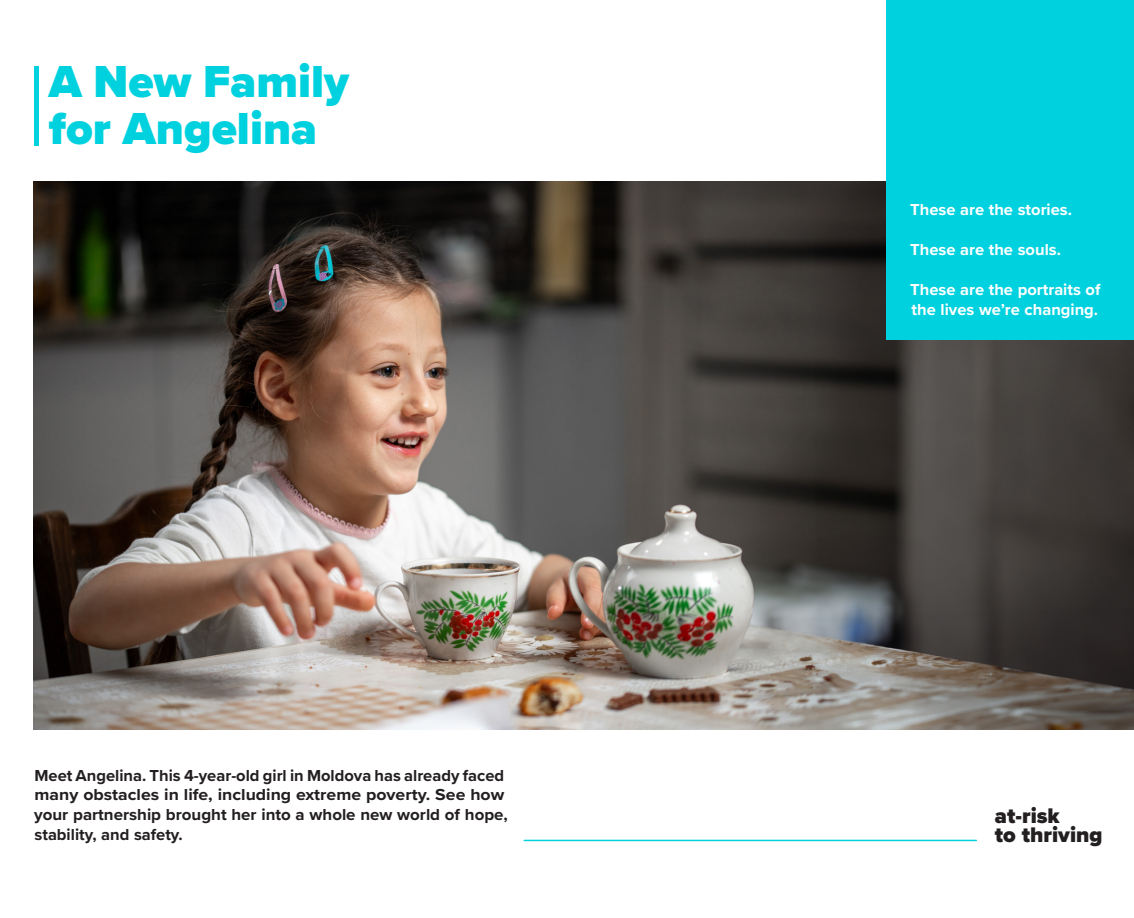
<style>
.page{position:relative;width:1134px;height:918px;background:#fff}
.page>*{position:absolute;margin:0;border:0;box-sizing:border-box;transform-origin:0 0}
.t1{font:900 46.5px "Proxima Nova";color:#00d1de}
.body_copy{font:900 21.9px "Proxima Nova";color:#231f20}
.body_copy-2{font:700 16.5px/19.8px "Proxima Nova";color:#231f20}
.body_copy-3{font:700 16.5px/19.8px "Proxima Nova";color:#fff}
</style>
<div class="page">
<img style="left:34px;top:182px;width:1100px;height:547px">
<hr style="left:524px;top:840px;width:452px;height:1px;background:#00d1de">
<div style="left:887px;top:0;width:247px;height:339px;background:#00d1de"></div>
<hr style="left:34px;top:67px;width:4px;height:79px;background:#00d1de">
<p class="t1" style="left:49px;top:47px;width:302px">A New Family</p>
<p class="t1" style="left:49px;top:94px;width:270px">for Angelina</p>
<p class="body_copy-2" style="left:34px;top:765px;width:475px">Meet Angelina. This 4-year-old girl in Moldova has already faced many obstacles in life, including extreme poverty. See how your partnership brought her into a whole new world of hope, stability, and safety.</p>
<p class="body_copy-3" style="left:910px;top:199px;width:163px">These are the stories.</p>
<p class="body_copy-3" style="left:910px;top:239px;width:152px">These are the souls.</p>
<p class="body_copy-3" style="left:910px;top:279px;width:192px">These are the portraits of the lives we’re changing.</p>
<p class="body_copy" style="left:995px;top:800px;width:66px">at-risk</p>
<p class="body_copy" style="left:995px;top:818px;width:109px">to thriving</p>
</div>
